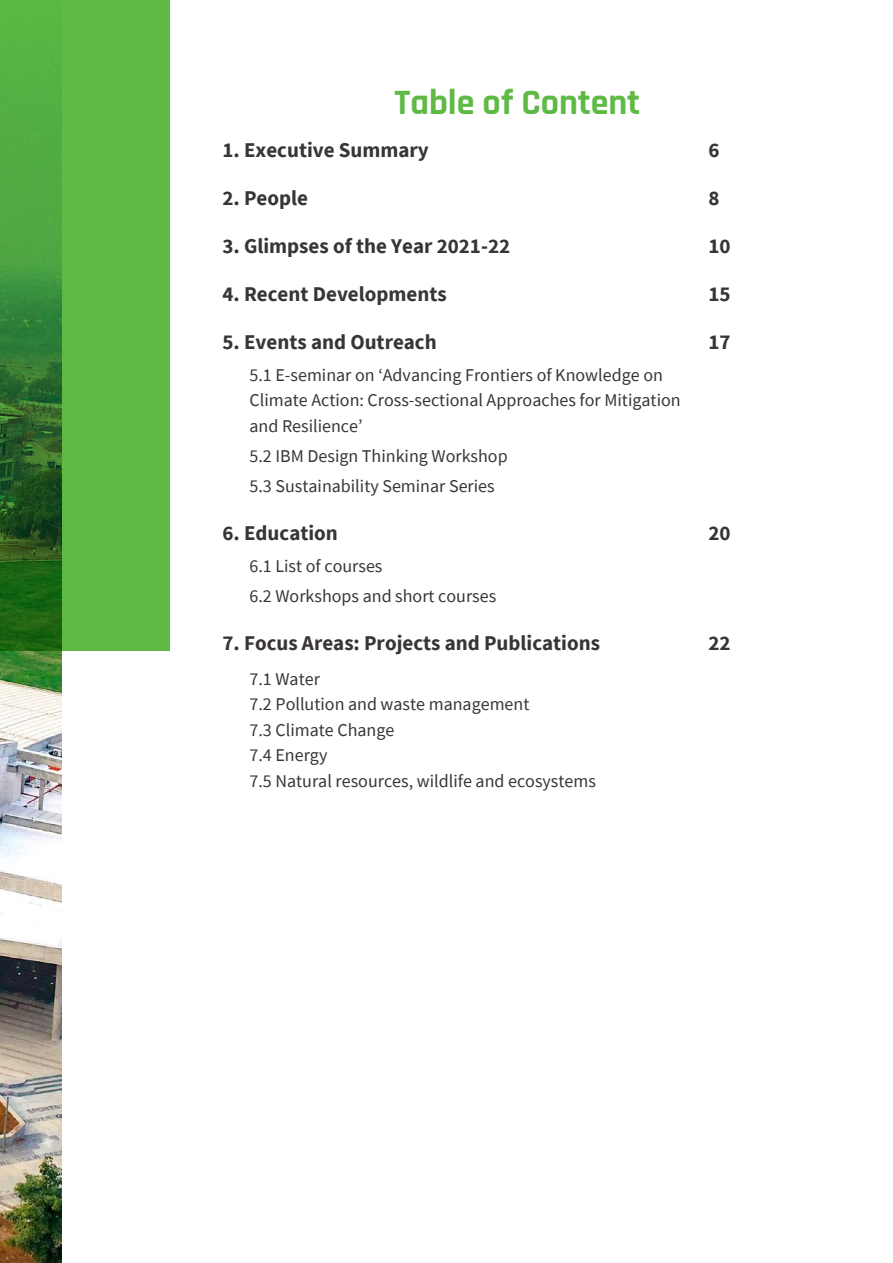
<style>
.page{position:relative;width:893px;height:1263px;background:#fff}
.page>*{position:absolute;margin:0;border:0;box-sizing:border-box;transform-origin:0 0}
.t1{font:700 36px "Rajdhani";color:#5eba44}
.t2{font:700 21px "Source Sans Pro";color:#393535}
.t3{font:18px/25.5px "Source Sans Pro";color:#393535}
</style>
<div class="page">
<img style="left:0;top:651px;width:62px;height:612px">
<svg style="left:0;top:0;width:170px;height:651px;background:#50a63d"></svg>
<h1 class="t1" style="left:394px;top:81px;width:247px">Table of Content</h1>
<p class="t2" style="left:222px;top:135px;width:208px">1. Executive Summary</p>
<p class="t2" style="left:708px;top:135px;width:13px">6</p>
<p class="t2" style="left:222px;top:183px;width:87px">2. People</p>
<p class="t2" style="left:708px;top:183px;width:13px">8</p>
<p class="t2" style="left:222px;top:231px;width:289px">3. Glimpses of the Year 2021-22</p>
<p class="t2" style="left:708px;top:231px;width:24px">10</p>
<p class="t2" style="left:222px;top:279px;width:226px">4. Recent Developments</p>
<p class="t2" style="left:708px;top:279px;width:24px">15</p>
<p class="t2" style="left:222px;top:327px;width:216px">5. Events and Outreach</p>
<p class="t2" style="left:708px;top:327px;width:24px">17</p>
<p class="t3" style="left:249px;top:362px;width:433px">5.1 E-seminar on ‘Advancing Frontiers of Knowledge on<br>Climate Action: Cross-sectional Approaches for Mitigation and Resilience’</p>
<p class="t3" style="left:249px;top:441px;width:260px;line-height:30px">5.2 IBM Design Thinking Workshop<br>5.3 Sustainability Seminar Series</p>
<p class="t2" style="left:222px;top:519px;width:117px">6. Education</p>
<p class="t2" style="left:708px;top:519px;width:24px">20</p>
<p class="t3" style="left:249px;top:551px;width:248px;line-height:30px">6.1 List of courses<br>6.2 Workshops and short courses</p>
<p class="t2" style="left:222px;top:629px;width:379px">7. Focus Areas: Projects and Publications</p>
<p class="t2" style="left:708px;top:629px;width:24px">22</p>
<p class="t3" style="left:249px;top:666px;width:348px">7.1 Water<br>7.2 Pollution and waste management<br>7.3 Climate Change<br>7.4 Energy<br>7.5 Natural resources, wildlife and ecosystems</p>
</div>
